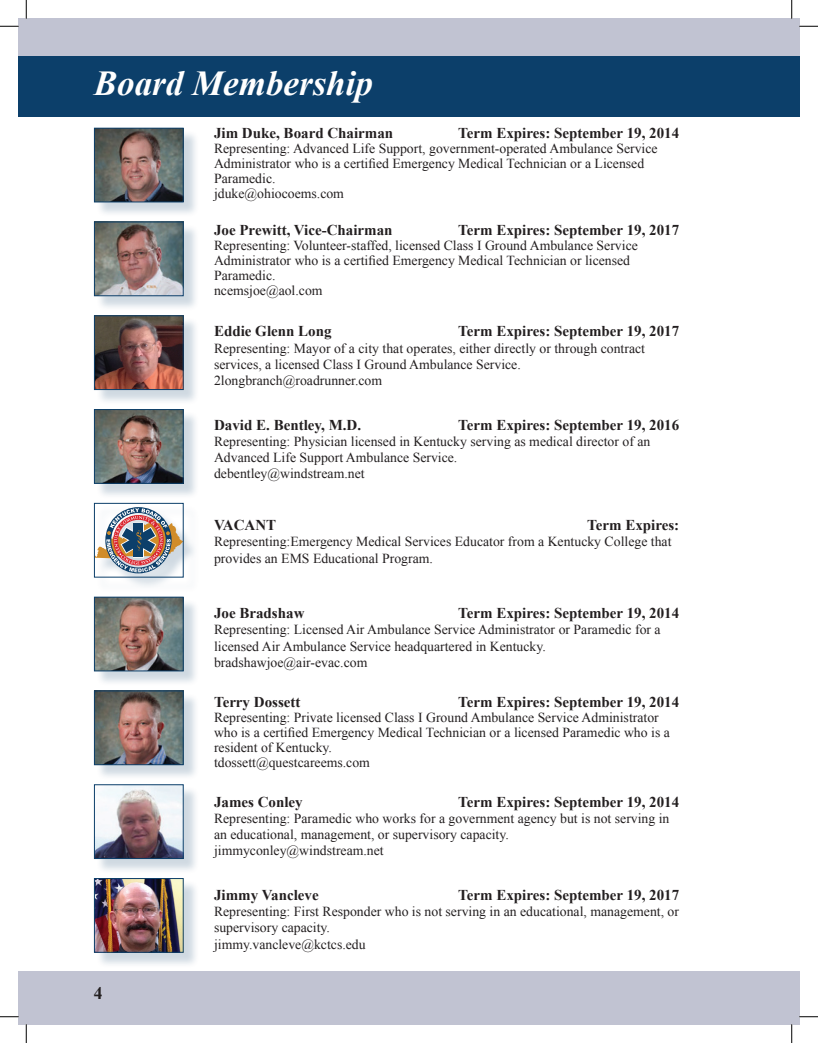
<style>
.page{position:relative;width:818px;height:1043px;background:#fff}
.page>*{position:absolute;margin:0;border:0;box-sizing:border-box;transform-origin:0 0}
.t1{font:italic 700 35px "Times New Roman";color:#fff}
.t2{font:700 17.5px "Times New Roman";color:#231f20}
.t3{font:700 15px "Times New Roman";color:#231f20}
.t4{font:13.75px/16.2px "Times New Roman";color:#231f20}
</style>
<div class="page">
<div style="left:19px;top:19px;width:780px;height:37px;background:#c1c3d2"></div>
<div style="left:19px;top:56px;width:780px;height:60px;background:#0c3f6a"></div>
<div style="left:19px;top:971px;width:780px;height:53px;background:#c1c3d2"></div>
<div style="left:96px;top:130px;width:103px;height:88px;background:#0c3f6a;opacity:.2"></div>
<img style="left:96px;top:130px;width:86px;height:70px">
<div style="left:94px;top:128px;width:90px;height:74px;border:1px solid #0c3f6a"></div>
<div style="left:96px;top:223px;width:103px;height:88px;background:#0c3f6a;opacity:.2"></div>
<img style="left:96px;top:223px;width:86px;height:71px">
<div style="left:94px;top:221px;width:90px;height:75px;border:1px solid #0c3f6a"></div>
<div style="left:96px;top:317px;width:103px;height:88px;background:#0c3f6a;opacity:.2"></div>
<img style="left:96px;top:317px;width:86px;height:71px">
<div style="left:94px;top:315px;width:90px;height:75px;border:1px solid #0c3f6a"></div>
<div style="left:96px;top:411px;width:103px;height:88px;background:#0c3f6a;opacity:.2"></div>
<img style="left:96px;top:411px;width:86px;height:71px">
<div style="left:94px;top:409px;width:90px;height:75px;border:1px solid #0c3f6a"></div>
<div style="left:96px;top:505px;width:103px;height:88px;background:#0c3f6a;opacity:.2"></div>
<svg style="left:96px;top:507px;width:86px;height:66px"></svg>
<div style="left:94px;top:503px;width:90px;height:74px;border:1px solid #0c3f6a"></div>
<div style="left:96px;top:598px;width:103px;height:88px;background:#0c3f6a;opacity:.2"></div>
<img style="left:96px;top:598px;width:86px;height:71px">
<div style="left:94px;top:596px;width:90px;height:75px;border:1px solid #0c3f6a"></div>
<div style="left:96px;top:692px;width:103px;height:88px;background:#0c3f6a;opacity:.2"></div>
<img style="left:96px;top:692px;width:86px;height:71px">
<div style="left:94px;top:690px;width:90px;height:75px;border:1px solid #0c3f6a"></div>
<div style="left:96px;top:786px;width:103px;height:88px;background:#0c3f6a;opacity:.2"></div>
<img style="left:96px;top:786px;width:86px;height:71px">
<div style="left:94px;top:784px;width:90px;height:75px;border:1px solid #0c3f6a"></div>
<div style="left:96px;top:880px;width:103px;height:88px;background:#0c3f6a;opacity:.2"></div>
<img style="left:96px;top:880px;width:86px;height:70px">
<div style="left:94px;top:878px;width:90px;height:74px;border:1px solid #0c3f6a"></div>
<svg style="left:0;top:25px;width:19px;height:2px"></svg>
<svg style="left:799px;top:25px;width:19px;height:2px"></svg>
<svg style="left:0;top:1015px;width:19px;height:2px"></svg>
<svg style="left:799px;top:1015px;width:19px;height:2px"></svg>
<svg style="left:25px;top:0;width:2px;height:19px"></svg>
<svg style="left:25px;top:1024px;width:2px;height:18px"></svg>
<svg style="left:790px;top:0;width:2px;height:19px"></svg>
<svg style="left:790px;top:1024px;width:2px;height:18px"></svg>
<h1 class="t1" style="left:94px;top:59px;width:281px">Board Membership</h1>
<p class="t3" style="left:214px;top:122px;width:181px">Jim Duke, Board Chairman</p>
<p class="t3" style="left:458px;top:122px;width:222px">Term Expires: September 19, 2014</p>
<p class="t4" style="left:214px;top:141px;width:445px;line-height:15px">Representing: Advanced Life Support, government-operated Ambulance Service Administrator who is a certified Emergency Medical Technician or a Licensed Paramedic.<br>jduke@ohiocoems.com</p>
<p class="t3" style="left:214px;top:219px;width:180px">Joe Prewitt, Vice-Chairman</p>
<p class="t3" style="left:458px;top:219px;width:222px">Term Expires: September 19, 2017</p>
<p class="t4" style="left:214px;top:237px;width:425px;line-height:15px">Representing: Volunteer-staffed, licensed Class I Ground Ambulance Service Administrator who is a certified Emergency Medical Technician or licensed Paramedic.<br>ncemsjoe@aol.com</p>
<p class="t3" style="left:214px;top:321px;width:119px">Eddie Glenn Long</p>
<p class="t3" style="left:458px;top:321px;width:222px">Term Expires: September 19, 2017</p>
<p class="t4" style="left:214px;top:340px;width:432px">Representing: Mayor of a city that operates, either directly or through contract services, a licensed Class I Ground Ambulance Service.<br>2longbranch@roadrunner.com</p>
<p class="t3" style="left:214px;top:414px;width:149px">David E. Bentley, M.D.</p>
<p class="t3" style="left:458px;top:414px;width:222px">Term Expires: September 19, 2016</p>
<p class="t4" style="left:214px;top:433px;width:438px">Representing: Physician licensed in Kentucky serving as medical director of an<br>Advanced Life Support Ambulance Service.<br>debentley@windstream.net</p>
<p class="t3" style="left:214px;top:514px;width:64px">VACANT</p>
<p class="t3" style="left:587px;top:514px;width:94px">Term Expires:</p>
<p class="t4" style="left:214px;top:533px;width:459px">Representing:Emergency Medical Services Educator from a Kentucky College that provides an EMS Educational Program.</p>
<p class="t2" style="left:94px;top:980px;width:10px">4</p>
<p class="t3" style="left:214px;top:602px;width:92px">Joe Bradshaw</p>
<p class="t3" style="left:458px;top:602px;width:222px">Term Expires: September 19, 2014</p>
<p class="t4" style="left:214px;top:621px;width:448px">Representing: Licensed Air Ambulance Service Administrator or Paramedic for a licensed Air Ambulance Service headquartered in Kentucky. bradshawjoe@air-evac.com</p>
<p class="t3" style="left:214px;top:692px;width:88px">Terry Dossett</p>
<p class="t3" style="left:458px;top:692px;width:222px">Term Expires: September 19, 2014</p>
<p class="t4" style="left:214px;top:710px;width:457px;line-height:15px">Representing: Private licensed Class I Ground Ambulance Service Administrator who is a certified Emergency Medical Technician or a licensed Paramedic who is a resident of Kentucky.<br>tdossett@questcareems.com</p>
<p class="t3" style="left:214px;top:791px;width:90px">James Conley</p>
<p class="t3" style="left:458px;top:791px;width:222px">Term Expires: September 19, 2014</p>
<p class="t4" style="left:214px;top:810px;width:457px">Representing: Paramedic who works for a government agency but is not serving in an educational, management, or supervisory capacity. jimmyconley@windstream.net</p>
<p class="t3" style="left:214px;top:884px;width:106px">Jimmy Vancleve</p>
<p class="t3" style="left:458px;top:884px;width:222px">Term Expires: September 19, 2017</p>
<p class="t4" style="left:214px;top:903px;width:466px">Representing: First Responder who is not serving in an educational, management, or supervisory capacity.<br>jimmy.vancleve@kctcs.edu</p>
</div>
